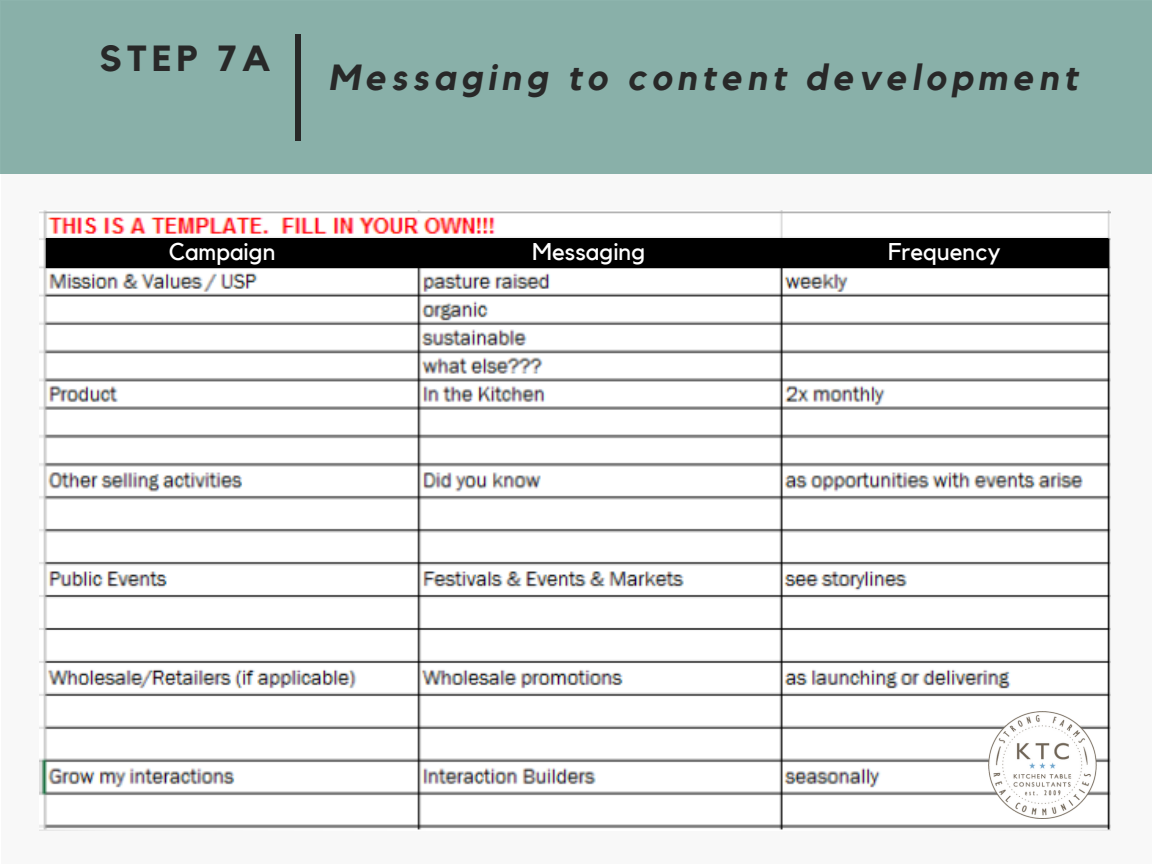
<style>
.page{position:relative;width:1152px;height:864px;background:#fff}
.page>*{position:absolute;margin:0;border:0;box-sizing:border-box;transform-origin:0 0}
.t1{font:italic 700 36.3px "Kollektif";letter-spacing:.14em;color:#282828}
.t2{font:700 36.3px "Kollektif";letter-spacing:.14em;color:#282828}
.t3{font:24.15px "Kollektif";color:#fff}
</style>
<div class="page">
<div style="left:1px;top:1px;width:1151px;height:863px;background:#f8f8f8"></div>
<div style="left:0;top:0;width:1152px;height:174px;background:#89b0a9"></div>
<div style="left:295px;top:34px;width:5px;height:107px;background:#282828"></div>
<img style="left:39px;top:210px;width:1071px;height:620px">
<img style="left:989px;top:711px;width:108px;height:108px">
<div style="left:46px;top:238px;width:1062px;height:30px;background:#000"></div>
<p class="t2" style="left:100px;top:42px;width:173px">STEP 7A</p>
<p class="t1" style="left:328px;top:61px;width:750px">Messaging to content development</p>
<p class="t3" style="left:169px;top:240px;width:108px">Campaign</p>
<p class="t3" style="left:532px;top:240px;width:115px">Messaging</p>
<p class="t3" style="left:888px;top:240px;width:114px">Frequency</p>
</div>
